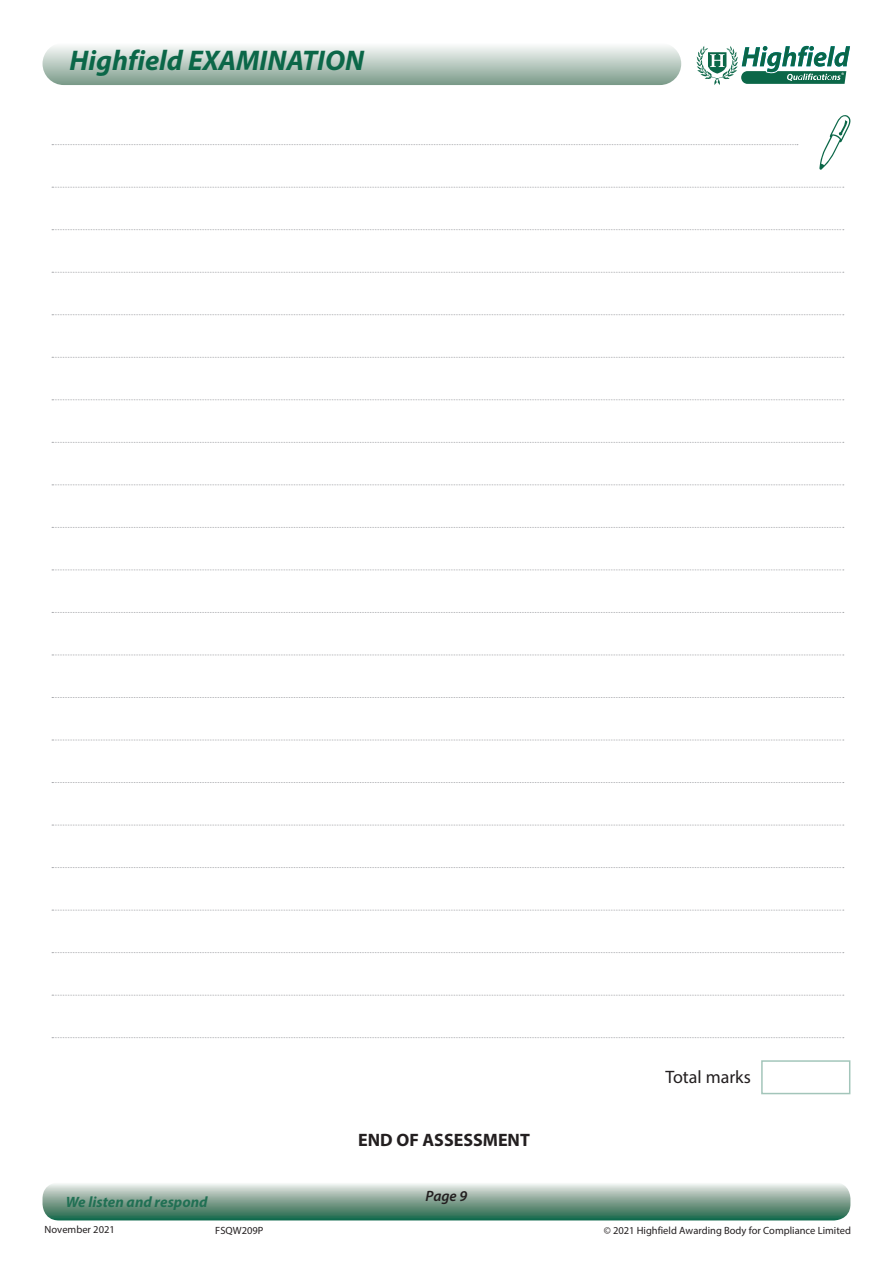
<style>
.page{position:relative;width:893px;height:1263px;background:#fff}
.page>*{position:absolute;margin:0;border:0;box-sizing:border-box;transform-origin:0 0}
.t1{font:italic 700 28.5px "Myriad Pro";color:#0b6748}
.t2{font:700 18px "Myriad Pro";color:#231f20}
.t3{font:18px "Myriad Pro";color:#231f20}
.t4{font:italic 700 15px "Myriad Pro";color:#217054}
.t5{font:italic 600 15px "Myriad Pro";color:#231f20}
.t6{font:10.5px "Myriad Pro";color:#231f20}
</style>
<div class="page">
<div style="left:43px;top:1182px;width:807px;height:38px;background:linear-gradient(to bottom,#f5eeed,#1d6447);border-radius:16px"></div>
<div style="left:43px;top:43px;width:638px;height:42px;background:linear-gradient(to bottom,#fcfdfc,#7d9c8b);border-radius:21px"></div>
<svg style="left:696px;top:45px;width:154px;height:40px"></svg>
<svg style="left:52px;top:187px;width:792px;height:1px"></svg>
<svg style="left:52px;top:229px;width:792px;height:1px"></svg>
<svg style="left:52px;top:272px;width:792px;height:1px"></svg>
<svg style="left:52px;top:314px;width:792px;height:1px"></svg>
<svg style="left:52px;top:357px;width:792px;height:1px"></svg>
<svg style="left:52px;top:399px;width:792px;height:1px"></svg>
<svg style="left:52px;top:442px;width:792px;height:1px"></svg>
<svg style="left:52px;top:484px;width:792px;height:1px"></svg>
<svg style="left:52px;top:527px;width:792px;height:1px"></svg>
<svg style="left:52px;top:569px;width:792px;height:1px"></svg>
<svg style="left:52px;top:612px;width:792px;height:1px"></svg>
<svg style="left:52px;top:655px;width:792px;height:1px"></svg>
<svg style="left:52px;top:697px;width:792px;height:1px"></svg>
<svg style="left:52px;top:740px;width:792px;height:1px"></svg>
<svg style="left:52px;top:782px;width:792px;height:1px"></svg>
<svg style="left:52px;top:825px;width:792px;height:1px"></svg>
<svg style="left:52px;top:867px;width:792px;height:1px"></svg>
<svg style="left:52px;top:910px;width:792px;height:1px"></svg>
<svg style="left:52px;top:952px;width:792px;height:1px"></svg>
<svg style="left:52px;top:995px;width:792px;height:1px"></svg>
<svg style="left:52px;top:1037px;width:792px;height:1px"></svg>
<svg style="left:52px;top:144px;width:746px;height:1px"></svg>
<svg style="left:819px;top:115px;width:32px;height:55px"></svg>
<h1 class="t1" style="left:70px;top:42px;width:296px">Highfield EXAMINATION</h1>
<h2 class="t2" style="left:358px;top:1128px;width:173px">END OF ASSESSMENT</h2>
<h2 class="t3" style="left:665px;top:1066px;width:87px">Total marks</h2>
<h3 class="t5" style="left:426px;top:1186px;width:43px">Page 9</h3>
<h3 class="t4" style="left:66px;top:1192px;width:143px">We listen and respond</h3>
<p class="t6" style="left:45px;top:1223px;width:72px">November 2021</p>
<p class="t6" style="left:215px;top:1224px;width:50px">FSQW209P</p>
<p class="t6" style="left:604px;top:1224px;width:249px">© 2021 Highfield Awarding Body for Compliance Limited</p>
</div>
